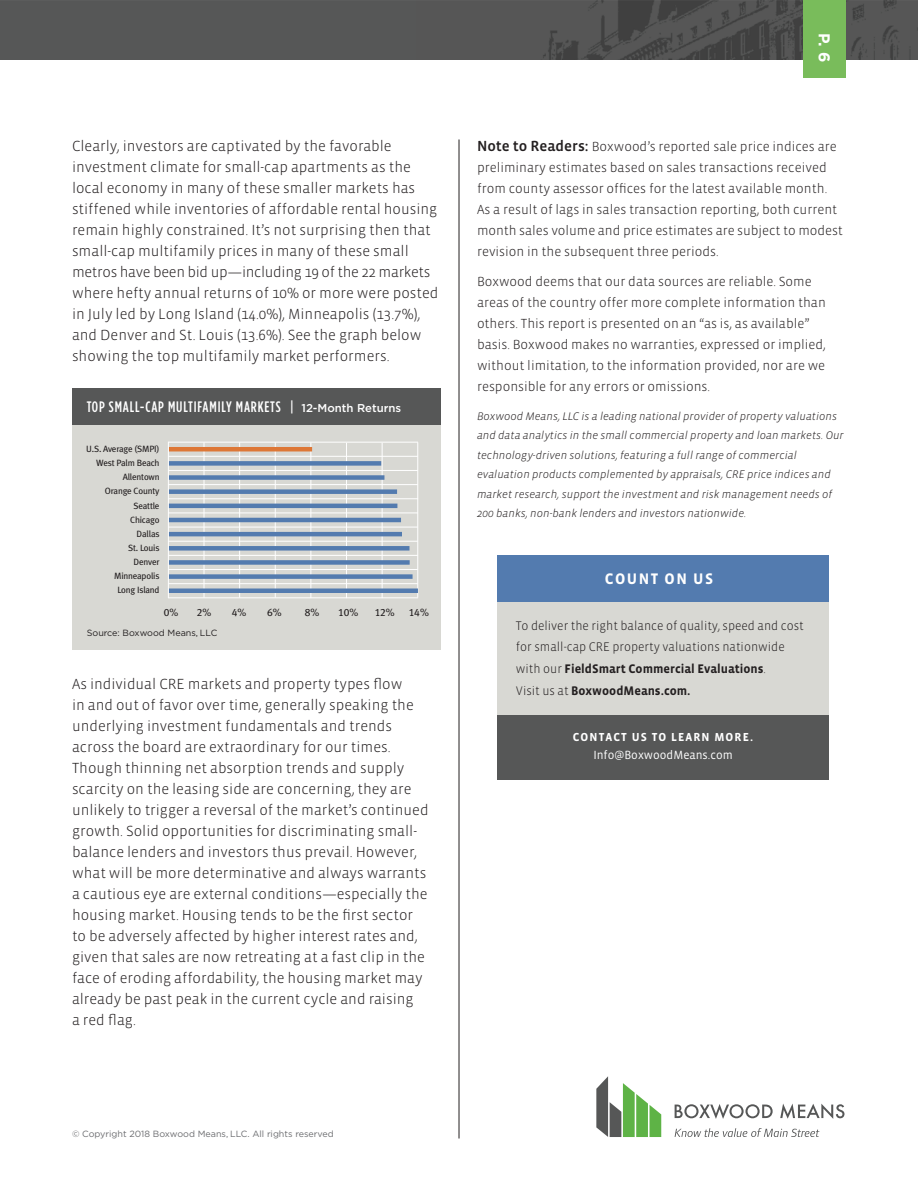
<style>
.page{position:relative;width:918px;height:1188px;background:#fff}
.page>*{position:absolute;margin:0;border:0;box-sizing:border-box;transform-origin:0 0}
.t1{font:700 15.75px "Gotham";color:#fff}
.t2{font:700 15.6px "Vista Sans";letter-spacing:.1em;color:#fff}
.t3{font:500 15.15px "Gotham Condensed";letter-spacing:.055em;color:#fff}
.t4{font:300 15px/21px "Vista Sans";color:#231f20}
.t5{font:300 13.5px/21px "Vista Sans";color:#231f20}
.t6{font:300 12.75px/21.8px "Vista Sans";color:#231f20}
.t7{font:12.15px "Vista Sans";color:#fff}
.t8{font:700 11.85px "Vista Sans";color:#fff}
.t9{font:italic 300 11.25px/19.5px "Vista Sans";color:#231f20}
.t10{font:10.65px "Meta Plus Lining";color:#231f20}
.t11{font:9.15px/14.1px "Meta Plus Lining";letter-spacing:-.02em;color:#231f20;text-align:right}
.t12{font:9px "Gotham";color:#6c6d70}
.t13{font:9px "Gotham";color:#231f20}
.s1{font-family:"Gotham";font-size:11.4px}
.s2{font-family:"Vista Sans Med";font-weight:400;font-size:15px}
.s3{font-weight:700}
</style>
<div class="page">
<img style="left:0;top:0;width:918px;height:59px">
<div style="left:804px;top:0;width:42px;height:77px;background:#79bc5b"></div>
<hr style="left:459px;top:140px;width:1px;height:998px;background:#231f20">
<div style="left:72px;top:396px;width:369px;height:254px;background:#d8d8d3"></div>
<hr style="left:168px;top:442px;width:250px;height:1px;background:#fff">
<hr style="left:168px;top:456px;width:250px;height:1px;background:#fff">
<hr style="left:168px;top:470px;width:250px;height:1px;background:#fff">
<hr style="left:169px;top:498px;width:249px;height:1px;background:#fff">
<hr style="left:168px;top:484px;width:250px;height:1px;background:#fff">
<hr style="left:168px;top:527px;width:250px;height:1px;background:#fff">
<hr style="left:168px;top:513px;width:250px;height:1px;background:#fff">
<hr style="left:168px;top:541px;width:250px;height:1px;background:#fff">
<hr style="left:168px;top:555px;width:250px;height:1px;background:#fff">
<hr style="left:169px;top:569px;width:249px;height:1px;background:#fff">
<hr style="left:169px;top:583px;width:249px;height:1px;background:#fff">
<hr style="left:168px;top:597px;width:250px;height:1px;background:#fff">
<hr style="left:311px;top:442px;width:1px;height:156px;background:#fff">
<hr style="left:382px;top:443px;width:1px;height:155px;background:#fff">
<hr style="left:346px;top:443px;width:1px;height:155px;background:#fff">
<hr style="left:417px;top:442px;width:1px;height:155px;background:#fff">
<div style="left:72px;top:389px;width:369px;height:36px;background:#565757"></div>
<hr style="left:204px;top:442px;width:1px;height:156px;background:#fff">
<hr style="left:275px;top:442px;width:1px;height:156px;background:#fff">
<hr style="left:239px;top:442px;width:1px;height:156px;background:#fff">
<hr style="left:169px;top:447px;width:143px;height:4px;background:#dd7736">
<div style="left:169px;top:461px;width:212px;height:5px;background:#537baf"></div>
<div style="left:169px;top:475px;width:215px;height:5px;background:#537baf"></div>
<hr style="left:168px;top:504px;width:229px;height:4px;background:#537baf">
<hr style="left:169px;top:518px;width:232px;height:4px;background:#537baf">
<hr style="left:169px;top:532px;width:233px;height:4px;background:#537baf">
<div style="left:169px;top:546px;width:241px;height:5px;background:#537baf"></div>
<div style="left:169px;top:560px;width:241px;height:5px;background:#537baf"></div>
<div style="left:169px;top:574px;width:244px;height:5px;background:#537baf"></div>
<hr style="left:169px;top:589px;width:249px;height:4px;background:#537baf">
<div style="left:169px;top:489px;width:228px;height:5px;background:#537baf"></div>
<hr style="left:168px;top:442px;width:1px;height:156px;background:#fff">
<div style="left:497px;top:558px;width:331px;height:220px;background:#d8d8d3"></div>
<div style="left:497px;top:555px;width:331px;height:47px;background:#537baf"></div>
<div style="left:497px;top:716px;width:331px;height:64px;background:#565757"></div>
<svg style="left:596px;top:1076px;width:65px;height:61px"></svg>
<svg style="left:675px;top:1104px;width:98px;height:15px"></svg>
<svg style="left:780px;top:1104px;width:64px;height:15px"></svg>
<svg style="left:675px;top:1128px;width:144px;height:9px"></svg>
<p class="t4" style="left:72px;top:136px;width:368px">Clearly, investors are captivated by the favorable investment climate for small-cap apartments as the local economy in many of these smaller markets has stiffened while inventories of affordable rental housing remain highly constrained. It’s not surprising then that small-cap multifamily prices in many of these small metros have been bid up—including 19 of the 22 markets where hefty annual returns of 10% or more were posted in July led by Long Island (14.0%), Minneapolis (13.7%), and Denver and St. Louis (13.6%). See the graph below showing the top multifamily market performers.</p>
<p class="t3" style="left:87px;top:399px;width:316px">TOP SMALL-CAP MULTIFAM ILY MARKETS | <span class="s1">12-Month Returns</span></p>
<p class="t11" style="left:86px;top:442px;width:75px">U.S. Average (SMPI)<br>West Palm Beach<br>Allentown<br>Orange County<br>Seattle<br>Chicago<br>Dallas<br>St. Louis<br>Denver<br>Minneapolis<br>Long Island</p>
<p class="t10" style="left:164px;top:606px;width:16px">0%</p>
<p class="t10" style="left:197px;top:606px;width:16px">2%</p>
<p class="t10" style="left:232px;top:606px;width:16px">4%</p>
<p class="t10" style="left:267px;top:606px;width:16px">6%</p>
<p class="t10" style="left:305px;top:606px;width:16px">8%</p>
<p class="t10" style="left:338px;top:606px;width:22px">10%</p>
<p class="t10" style="left:375px;top:606px;width:22px">12%</p>
<p class="t10" style="left:409px;top:606px;width:22px">14%</p>
<p class="t13" style="left:87px;top:628px;width:132px">Source: Boxwood Means, LLC</p>
<p class="t4" style="left:72px;top:674px;width:358px">As individual CRE markets and property types flow<br>in and out of favor over time, generally speaking the underlying investment fundamentals and trends across the board are extraordinary for our times.<br>Though thinning net absorption trends and supply scarcity on the leasing side are concerning, they are unlikely to trigger a reversal of the market’s continued growth. Solid opportunities for discriminating small&shy;balance lenders and investors thus prevail. However, what will be more determinative and always warrants a cautious eye are external conditions—especially the housing market. Housing tends to be the first sector to be adversely affected by higher interest rates and, given that sales are now retreating at a fast clip in the face of eroding affordability, the housing market may already be past peak in the current cycle and raising<br>a red flag.</p>
<p class="t1" style="left:834px;top:33px;width:30px;rotate:90deg">P. 6</p>
<p class="t5" style="left:477px;top:137px;width:367px"><span class="s2">Note to Readers:</span> Boxwood’s reported sale price indices are preliminary estimates based on sales transactions received from county assessor offices for the latest available month.<br>As a result of lags in sales transaction reporting, both current month sales volume and price estimates are subject to modest revision in the subsequent three periods.</p>
<p class="t5" style="left:477px;top:272px;width:350px">Boxwood deems that our data sources are reliable. Some areas of the country offer more complete information than others. This report is presented on an “as is, as available” basis. Boxwood makes no warranties, expressed or implied, without limitation, to the information provided, nor are we responsible for any errors or omissions.</p>
<p class="t9" style="left:477px;top:406px;width:368px">Boxwood Means, LLC is a leading national provider of property valuations and data analytics in the small commercial property and loan markets. Our technology-driven solutions, featuring a full range of commercial evaluation products complemented by appraisals, CRE price indices and market research, support the investment and risk management needs of 200 banks, non-bank lenders and investors nationwide.</p>
<p class="t2" style="left:605px;top:571px;width:110px">COUNT ON US</p>
<p class="t6" style="left:516px;top:615px;width:290px">To deliver the right balance of quality, speed and cost for small-cap CRE property valuations nationwide with our <span class="s3">FieldSmart Commercial Evaluations</span>.<br>Visit us at <span class="s3">BoxwoodMeans.com.</span></p>
<p class="t8" style="left:573px;top:731px;width:17px">Contact</p>
<p class="t8" style="left:632px;top:731px;width:123px">us to learn more.</p>
<p class="t7" style="left:593px;top:749px;width:141px">Info@BoxwoodMeans.com</p>
<p class="t12" style="left:72px;top:1129px;width:263px">© Copyright 2018 Boxwood Means, LLC. All rights reserved</p>
</div>
